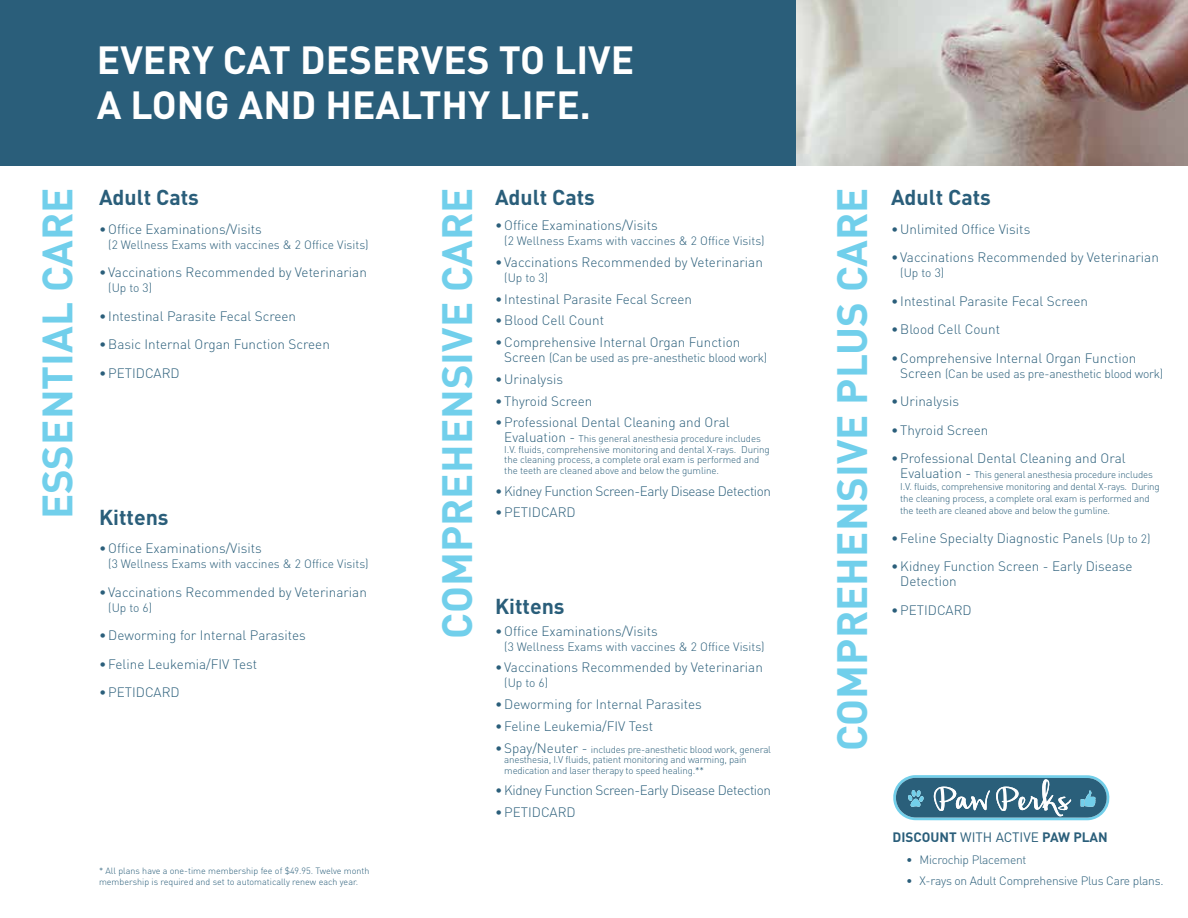
<style>
.page{position:relative;width:1188px;height:918px;background:#fff}
.page>*{position:absolute;margin:0;border:0;box-sizing:border-box;transform-origin:0 0}
.t1{font:700 41.85px "DIN";color:#71cfeb}
.t2{font:700 38.85px/44.5px "DIN";color:#fff}
.t3{font:700 21.3px "DIN";color:#2a5e7a}
.t4{font:300 13.5px/15px "DIN";color:#2a5e7a}
.t5{font:300 13.5px "DIN";letter-spacing:-.03em;color:#2a5e7a}
.t6{font:700 13.5px "DIN";color:#2a5e7a}
.t7{font:300 12px "DIN";letter-spacing:-.015em;color:#2a5e7a}
.t8{font:300 9.75px/10.5px "DIN";letter-spacing:-.02em;color:#2a5e7a}
.t9{font:300 9px/10.5px "DIN";color:#2a5e7a}
.s1{font-size:13.5px}
.s2{font-size:12px}
.s3{font-weight:400}
</style>
<div class="page">
<div style="left:0;top:0;width:796px;height:166px;background:#2a5e7a"></div>
<img style="left:796px;top:0;width:392px;height:166px">
<svg style="left:893px;top:775px;width:217px;height:45px;background:#598aa1"></svg>
<h2 class="t2" style="left:97px;top:36px;width:539px">EVERY CAT DESERVES TO LIVE<br>A LONG AND HEALTHY LIFE.</h2>
<h1 class="t1" style="left:30px;top:519px;width:333px;rotate:-90deg">ESSENTIAL CARE</h1>
<h3 class="t3" style="left:99px;top:184px;width:102px">Adult Cats</h3>
<p class="t4" style="left:99px;top:221px;width:164px">•Office Examinations/Visits</p>
<p class="t7" style="left:108px;top:237px;width:262px">(2 Wellness Exams with vaccines &amp; 2 Office Visits)</p>
<p class="t4" style="left:99px;top:265px;width:269px">• Vaccinations Recommended by Veterinarian</p>
<p class="t7" style="left:108px;top:280px;width:45px">(Up to 3)</p>
<p class="t4" style="left:99px;top:308px;width:199px">• Intestinal Parasite Fecal Screen</p>
<p class="t4" style="left:99px;top:337px;width:232px">•Basic Internal Organ Function Screen</p>
<p class="t4" style="left:99px;top:365px;width:82px">•PETIDCARD</p>
<h3 class="t3" style="left:99px;top:503px;width:71px">Kittens</h3>
<p class="t4" style="left:99px;top:541px;width:164px">•Office Examinations/Visits</p>
<p class="t7" style="left:108px;top:556px;width:262px">(3 Wellness Exams with vaccines &amp; 2 Office Visits)</p>
<p class="t4" style="left:99px;top:584px;width:269px">• Vaccinations Recommended by Veterinarian</p>
<p class="t7" style="left:108px;top:600px;width:45px">(Up to 6)</p>
<p class="t4" style="left:99px;top:628px;width:208px">•Deworming for Internal Parasites</p>
<p class="t4" style="left:99px;top:656px;width:160px">• Feline Leukemia/FIV Test</p>
<p class="t4" style="left:99px;top:685px;width:82px">•PETIDCARD</p>
<p class="t9" style="left:99px;top:865px;width:272px">* All plans have a one-time membership fee of $49.95. Twelve month membership is required and set to automatically renew each year.</p>
<h1 class="t1" style="left:430px;top:639px;width:453px;rotate:-90deg">COMPREHENSIVE CARE</h1>
<h1 class="t1" style="left:825px;top:751px;width:566px;rotate:-90deg">COMPREHENSIVE PLUS CARE</h1>
<h3 class="t3" style="left:495px;top:184px;width:102px">Adult Cats</h3>
<p class="t4" style="left:495px;top:218px;width:164px">•Office Examinations/Visits</p>
<p class="t7" style="left:504px;top:233px;width:262px">(2 Wellness Exams with vaccines &amp; 2 Office Visits)</p>
<p class="t4" style="left:495px;top:254px;width:269px">• Vaccinations Recommended by Veterinarian</p>
<p class="t7" style="left:504px;top:270px;width:45px">(Up to 3)</p>
<p class="t4" style="left:495px;top:291px;width:199px">• Intestinal Parasite Fecal Screen</p>
<p class="t4" style="left:495px;top:313px;width:111px">•Blood Cell Count</p>
<p class="t4" style="left:495px;top:335px;width:247px">•Comprehensive Internal Organ Function</p>
<p class="t7" style="left:504px;top:350px;width:265px"><span class="s1">Screen</span> (Can be used as pre-anesthetic blood work)</p>
<p class="t4" style="left:495px;top:371px;width:70px">•Urinalysis</p>
<p class="t4" style="left:495px;top:393px;width:99px">• Thyroid Screen</p>
<p class="t4" style="left:495px;top:415px;width:236px">•Professional Dental Cleaning and Oral</p>
<p class="t8" style="left:504px;top:434px;width:267px"><span class="s1">Evaluation -</span> This general anesthesia procedure includes I.V. fluids, comprehensive monitoring and dental X-rays. During the cleaning process, a complete oral exam is performed and the teeth are cleaned above and below the gumline.</p>
<p class="t5" style="left:495px;top:482px;width:278px">• Kidney Function Screen-Early Disease Detection</p>
<p class="t4" style="left:495px;top:505px;width:82px">•PETIDCARD</p>
<h3 class="t3" style="left:495px;top:592px;width:71px">Kittens</h3>
<p class="t4" style="left:495px;top:623px;width:164px">•Office Examinations/Visits</p>
<p class="t7" style="left:504px;top:639px;width:262px">(3 Wellness Exams with vaccines &amp; 2 Office Visits)</p>
<p class="t4" style="left:495px;top:660px;width:269px">• Vaccinations Recommended by Veterinarian</p>
<p class="t7" style="left:504px;top:676px;width:45px">(Up to 6)</p>
<p class="t4" style="left:495px;top:697px;width:208px">•Deworming for Internal Parasites</p>
<p class="t4" style="left:495px;top:718px;width:160px">•Feline Leukemia/FIV Test</p>
<p class="t8" style="left:504px;top:744px;width:268px;text-indent:-9px"><span class="s1">• Spay/Neuter -</span> includes pre-anesthetic blood work, general anesthesia, I.V fluids, patient monitoring and warming, pain medication and laser therapy to speed healing.**</p>
<p class="t5" style="left:495px;top:782px;width:278px">• Kidney Function Screen-Early Disease Detection</p>
<p class="t4" style="left:495px;top:805px;width:82px">•PETIDCARD</p>
<h3 class="t3" style="left:891px;top:184px;width:102px">Adult Cats</h3>
<p class="t4" style="left:891px;top:221px;width:141px">•Unlimited Office Visits</p>
<p class="t4" style="left:891px;top:250px;width:269px">• Vaccinations Recommended by Veterinarian</p>
<p class="t7" style="left:900px;top:265px;width:45px">(Up to 3)</p>
<p class="t4" style="left:891px;top:293px;width:199px">• Intestinal Parasite Fecal Screen</p>
<p class="t4" style="left:891px;top:322px;width:111px">•Blood Cell Count</p>
<p class="t4" style="left:891px;top:350px;width:247px">•Comprehensive Internal Organ Function</p>
<p class="t7" style="left:900px;top:366px;width:265px"><span class="s1">Screen</span> (Can be used as pre-anesthetic blood work)</p>
<p class="t4" style="left:891px;top:394px;width:70px">•Urinalysis</p>
<p class="t4" style="left:891px;top:422px;width:99px">• Thyroid Screen</p>
<p class="t4" style="left:891px;top:451px;width:236px">•Professional Dental Cleaning and Oral</p>
<p class="t8" style="left:900px;top:469px;width:261px;line-height:12px"><span class="s1">Evaluation -</span> This general anesthesia procedure includes I.V. fluids, comprehensive monitoring and dental X-rays. During the cleaning process, a complete oral exam is performed and the teeth are cleaned above and below the gumline.</p>
<p class="t4" style="left:891px;top:530px;width:261px">• Feline Specialty Diagnostic Panels <span class="s2">(Up to 2)</span></p>
<p class="t4" style="left:900px;top:559px;width:234px;text-indent:-9px">•Kidney Function Screen - Early Disease<br>Detection</p>
<p class="t4" style="left:891px;top:602px;width:82px">•PETIDCARD</p>
<p class="t6" style="left:892px;top:829px;width:217px">DISCOUNT <span class="s3">WITH ACTIVE</span> PAW PLAN</p>
<p class="t7" style="left:906px;top:852px;width:122px">• Microchip Placement</p>
<p class="t7" style="left:906px;top:873px;width:259px">• X-rays on Adult Comprehensive Plus Care plans.</p>
</div>
